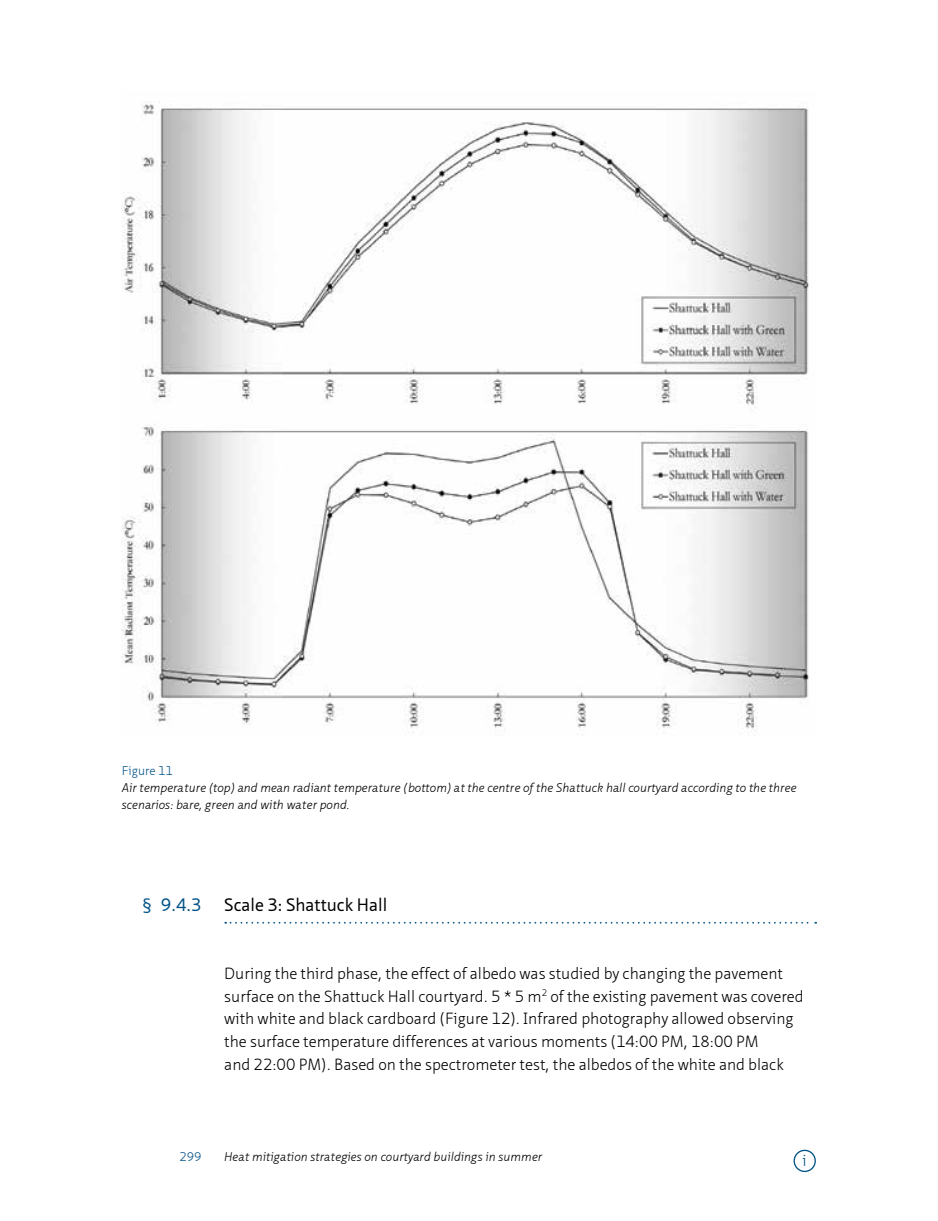
<style>
.page{position:relative;width:938px;height:1221px;background:#fff}
.page>*{position:absolute;margin:0;border:0;box-sizing:border-box;transform-origin:0 0}
.t1{font:17.5px "Neue Sans";color:#000}
.t2{font:17.5px "Neue Sans";color:#005288}
.t3{font:300 15.75px/22.8px "Neue Sans";color:#000}
.t4{font:300 15.75px "Neue Sans";color:#005288}
.t5{font:italic 300 12.25px/17.2px "Neue Sans";color:#000}
.t6{font:300 12.25px "Neue Sans";color:#005288}
</style>
<div class="page">
<svg style="left:225px;top:921px;width:591px;height:2px"></svg>
<img style="left:122px;top:101px;width:687px;height:635px">
<div style="left:793px;top:1149px;width:22px;height:22px;border:1px solid #005288;border-radius:50%"></div>
<p class="t6" style="left:122px;top:763px;width:52px">Figure 11</p>
<p class="t5" style="left:122px;top:779px;width:676px">Air temperature (top) and mean radiant temperature (bottom) at the centre of the Shattuck hall courtyard according to the three scenarios: bare, green and with water pond.</p>
<p class="t2" style="left:142px;top:894px;width:61px">§ 9.4.3</p>
<p class="t1" style="left:224px;top:894px;width:164px">Scale 3: Shattuck Hall</p>
<p class="t3" style="left:224px;top:962px;width:581px">During the third phase, the effect of albedo was studied by changing the pavement surface on the Shattuck Hall courtyard. 5 * 5 m<sup>2</sup> of the existing pavement was covered with white and black cardboard (Figure 12). Infrared photography allowed observing the surface temperature differences at various moments (14:00 PM, 18:00 PM<br>and 22:00 PM). Based on the spectrometer test, the albedos of the white and black</p>
<p class="t6" style="left:179px;top:1149px;width:24px">299</p>
<p class="t5" style="left:224px;top:1148px;width:319px">Heat mitigation strategies on courtyard buildings in summer</p>
<p class="t4" style="left:802px;top:1151px;width:6px">i</p>
</div>
